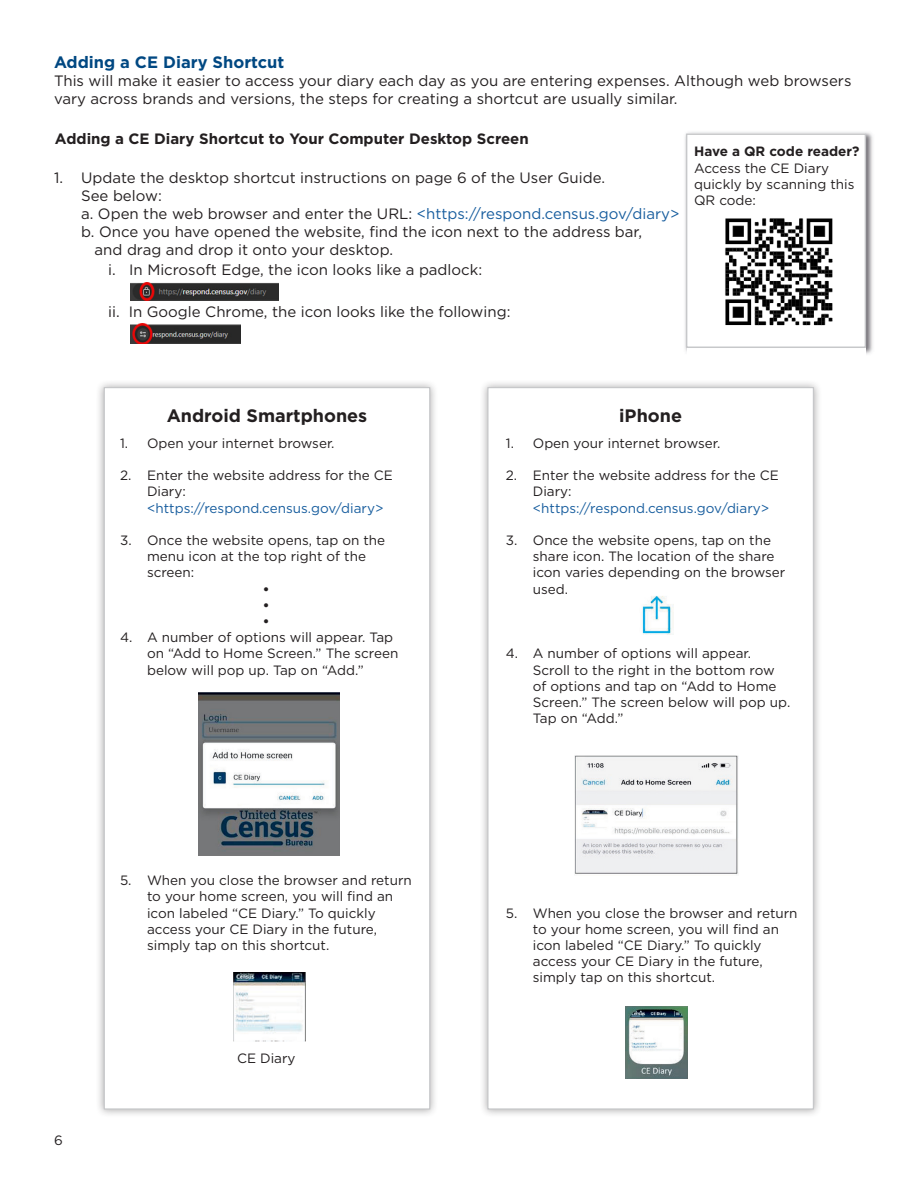
<style>
.page{position:relative;width:918px;height:1188px;background:#fff}
.page>*{position:absolute;margin:0;border:0;box-sizing:border-box;transform-origin:0 0}
.t1{font:700 18px "Gotham";color:#231f20}
.t2{font:700 16.5px "Gotham";color:#014882}
.t3{font:15px/18px "Gotham";color:#231f20}
.t4{font:700 15px "Gotham";color:#231f20}
.t5{font:13.5px/16.2px "Gotham";color:#231f20}
.t6{font:700 13.5px "Gotham";color:#231f20}
.s1{color:#175d9e}
</style>
<div class="page">
<img style="left:685px;top:132px;width:188px;height:222px">
<div style="left:687px;top:134px;width:178px;height:229px;background:#fff"></div>
<div style="left:686px;top:133px;width:180px;height:215px;border:2px solid #c7c8ca"></div>
<div style="left:479px;top:379px;width:343px;height:739px;background:#231f20;opacity:.38"></div>
<div style="left:487px;top:387px;width:327px;height:723px;background:#fff;border:1px solid #c7c8ca"></div>
<img style="left:642px;top:596px;width:32px;height:38px">
<img style="left:625px;top:1007px;width:63px;height:71px">
<img style="left:575px;top:755px;width:163px;height:120px">
<div style="left:95px;top:379px;width:343px;height:739px;background:#231f20;opacity:.38"></div>
<div style="left:104px;top:387px;width:326px;height:723px;background:#fff;border:1px solid #c7c8ca"></div>
<img style="left:199px;top:693px;width:141px;height:163px">
<img style="left:233px;top:972px;width:73px;height:70px">
<img style="left:725px;top:218px;width:108px;height:108px">
<img style="left:130px;top:283px;width:149px;height:17px">
<img style="left:130px;top:324px;width:111px;height:20px">
<p class="t2" style="left:54px;top:51px;width:232px">Adding a CE Diary Shortcut</p>
<p class="t3" style="left:54px;top:71px;width:799px">This will make it easier to access your diary each day as you are entering expenses. Although web browsers vary across brands and versions, the steps for creating a shortcut are usually similar.</p>
<p class="t4" style="left:55px;top:129px;width:475px">Adding a CE Diary Shortcut to Your Computer Desktop Screen</p>
<p class="t3" style="left:81px;top:169px;width:526px;text-indent:-27px">1. Update the desktop shortcut instructions on page 6 of the User Guide.<br>See below:</p>
<p class="t3" style="left:81px;top:205px;width:600px">a. Open the web browser and enter the URL: <span class="s1">&lt;https://respond.census.gov/diary&gt;</span></p>
<p class="t3" style="left:95px;top:223px;width:549px;text-indent:-13px">b. Once you have opened the website, find the icon next to the address bar, and drag and drop it onto your desktop.</p>
<p class="t3" style="left:108px;top:260px;width:376px">i. In Microsoft Edge, the icon looks like a padlock:</p>
<p class="t3" style="left:108px;top:302px;width:404px">ii. In Google Chrome, the icon looks like the following:</p>
<p class="t6" style="left:694px;top:143px;width:167px">Have a QR code reader?</p>
<p class="t5" style="left:694px;top:160px;width:136px">Access the CE Diary</p>
<p class="t5" style="left:694px;top:176px;width:162px">quickly by scanning this<br>QR code:</p>
<p class="t1" style="left:167px;top:404px;width:202px">Android Smartphones</p>
<p class="t5" style="left:120px;top:435px;width:216px">1. Open your internet browser.</p>
<p class="t5" style="left:147px;top:467px;width:247px;text-indent:-27px">2. Enter the website address for the CE<br>Diary: <span class="s1">&lt;https://respond.census.gov/diary&gt;</span></p>
<p class="t5" style="left:147px;top:532px;width:240px;text-indent:-27px">3. Once the website opens, tap on the menu icon at the top right of the screen:</p>
<p class="t6" style="left:263px;top:580px;width:8px">•</p>
<p class="t6" style="left:263px;top:596px;width:8px">•</p>
<p class="t6" style="left:263px;top:612px;width:8px">•</p>
<p class="t5" style="left:147px;top:629px;width:253px;text-indent:-27px">4. A number of options will appear. Tap on “Add to Home Screen.” The screen below will pop up. Tap on “Add.”</p>
<p class="t5" style="left:54px;top:1132px;width:10px">6</p>
<p class="t5" style="left:147px;top:872px;width:266px;text-indent:-27px">5. When you close the browser and return to your home screen, you will find an icon labeled “CE Diary.” To quickly access your CE Diary in the future, simply tap on this shortcut.</p>
<p class="t5" style="left:237px;top:1050px;width:60px">CE Diary</p>
<p class="t1" style="left:619px;top:404px;width:64px">iPhone</p>
<p class="t5" style="left:506px;top:435px;width:216px">1. Open your internet browser.</p>
<p class="t5" style="left:533px;top:467px;width:247px;text-indent:-27px">2. Enter the website address for the CE<br>Diary: <span class="s1">&lt;https://respond.census.gov/diary&gt;</span></p>
<p class="t5" style="left:533px;top:532px;width:254px;text-indent:-27px">3. Once the website opens, tap on the share icon. The location of the share icon varies depending on the browser used.</p>
<p class="t5" style="left:533px;top:645px;width:259px;text-indent:-27px">4. A number of options will appear.<br>Scroll to the right in the bottom row of options and tap on “Add to Home<br>Screen.” The screen below will pop up.<br>Tap on “Add.”</p>
<p class="t5" style="left:533px;top:904px;width:266px;text-indent:-27px">5. When you close the browser and return to your home screen, you will find an icon labeled “CE Diary.” To quickly access your CE Diary in the future, simply tap on this shortcut.</p>
</div>
